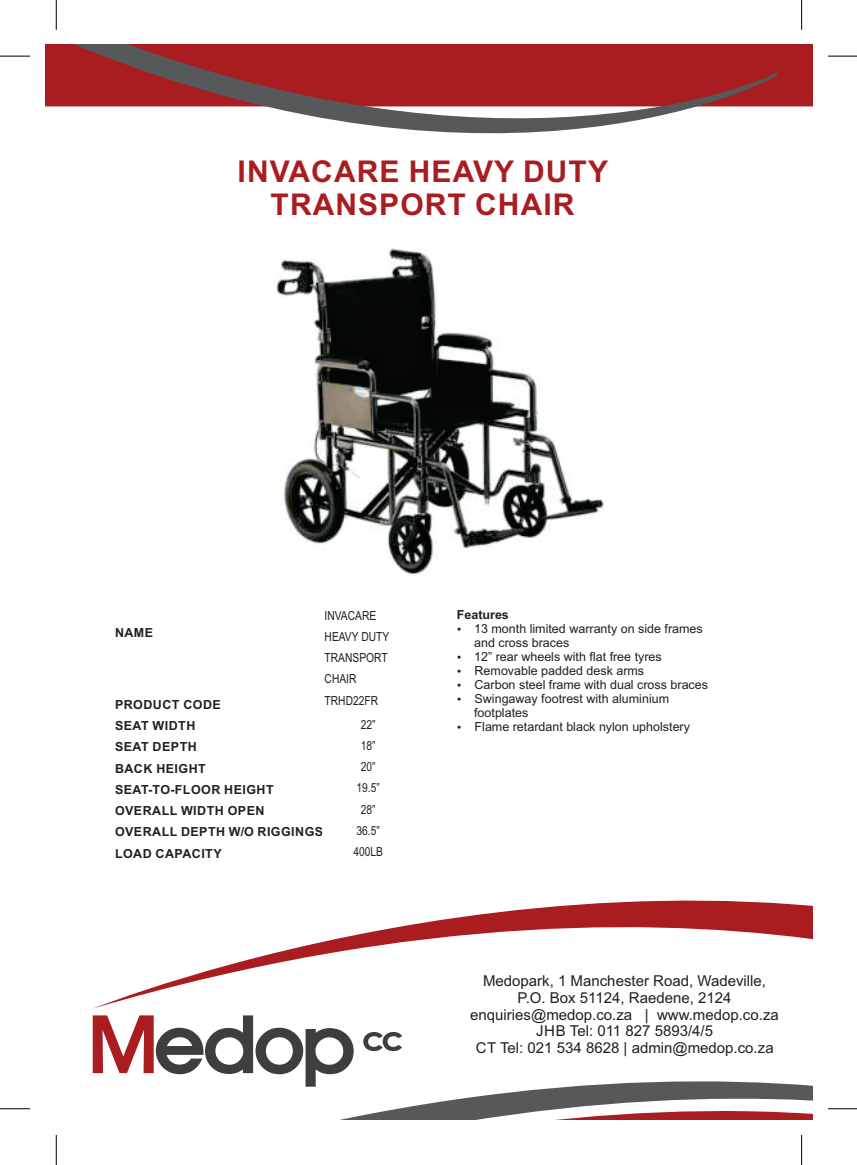
<style>
.page{position:relative;width:857px;height:1165px;background:#fff}
.page>*{position:absolute;margin:0;border:0;box-sizing:border-box;transform-origin:0 0}
.t1{font:700 30px/33.5px "Arial";letter-spacing:.035em;color:#a91d21;text-align:center}
.t2{font:15px/16.8px "Arial";color:#231f20;text-align:center}
.t3{font:12.5px/14px "Arial";color:#231f20}
.t4{font:700 12.5px/21.2px "Arial";letter-spacing:.035em;color:#231f20}
.t5{font:12.5px/21.2px "Arial Narrow";color:#231f20}
.t6{font:700 12.5px "Arial";color:#231f20}
</style>
<div class="page">
<svg style="left:271px;top:903px;width:541px;height:51px"></svg>
<svg style="left:92px;top:954px;width:720px;height:153px"></svg>
<svg style="left:339px;top:1107px;width:473px;height:13px"></svg>
<svg style="left:93px;top:1015px;width:261px;height:72px"></svg>
<svg style="left:363px;top:1032px;width:39px;height:19px"></svg>
<div style="left:776px;top:45px;width:36px;height:61px;background:#a91d21"></div>
<svg style="left:45px;top:45px;width:731px;height:89px;fill:#a91d21"></svg>
<img style="left:275px;top:248px;width:329px;height:327px">
<hr style="left:0;top:1108px;width:30px;height:1px;background:#000">
<hr style="left:56px;top:1135px;width:1px;height:30px;background:#000">
<hr style="left:0;top:56px;width:30px;height:1px;background:#000">
<hr style="left:56px;top:0;width:1px;height:30px;background:#000">
<svg style="left:828px;top:56px;width:29px;height:1px"></svg>
<hr style="left:801px;top:0;width:1px;height:30px;background:#000">
<svg style="left:828px;top:1108px;width:29px;height:1px"></svg>
<hr style="left:801px;top:1135px;width:1px;height:30px;background:#000">
<h1 class="t1" style="left:238px;top:157px;width:372px">INVACARE HEAVY DUTY<br>TRANSPORT CHAIR</h1>
<p class="t5" style="left:325px;top:606px;width:66px">INVACARE<br>HEAVY DUTY<br>TRANSPORT<br>CHAIR</p>
<p class="t5" style="left:353px;top:715px;width:31px;text-align:center">22”<br>18”<br>20”<br>19.5”<br>28”<br>36.5”<br>400LB</p>
<p class="t4" style="left:115px;top:623px;width:40px">NAME</p>
<p class="t4" style="left:115px;top:695px;width:210px">PRODUCT CODE<br>SEAT WIDTH<br>SEAT DEPTH<br>BACK HEIGHT<br>SEAT-TO-FLOOR HEIGHT<br>OVERALL WIDTH OPEN<br>OVERALL DEPTH W/O RIGGINGS<br>LOAD CAPACITY</p>
<p class="t5" style="left:325px;top:691px;width:55px">TRHD22FR</p>
<p class="t6" style="left:457px;top:610px;width:54px">Features</p>
<p class="t3" style="left:474px;top:623px;width:230px">13 month limited warranty on side frames and cross braces<br>12” rear wheels with flat free tyres</p>
<p class="t3" style="left:474px;top:679px;width:235px">Carbon steel frame with dual cross braces<br>Swingaway footrest with aluminium footplates</p>
<p class="t3" style="left:474px;top:665px;width:171px">Removable padded desk arms</p>
<p class="t3" style="left:474px;top:721px;width:217px">Flame retardant black nylon upholstery</p>
<p class="t2" style="left:470px;top:974px;width:310px">Medopark, 1 Manchester Road, Wadeville, P.O. Box 51124, Raedene, 2124 enquiries@medop.co.za | www.medop.co.za JHB Tel: 011 827 5893/4/5<br>CT Tel: 021 534 8628 | admin@medop.co.za</p>
</div>
